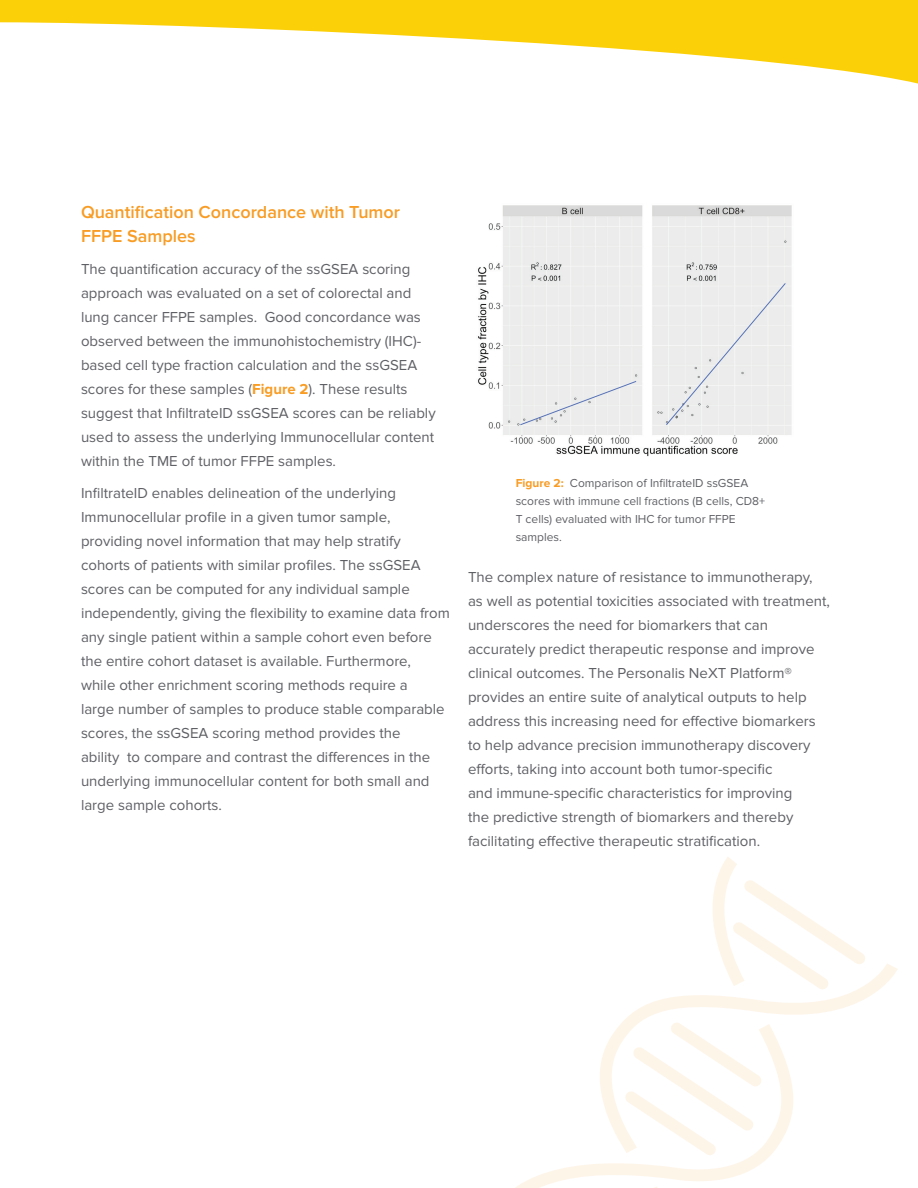
<style>
.page{position:relative;width:918px;height:1188px;background:#fff}
.page>*{position:absolute;margin:0;border:0;box-sizing:border-box;transform-origin:0 0}
.t1{font:600 18px/24px "Proxima Nova";color:#f89c24}
.t2{font:15px/24px "Proxima Nova";color:#5f6065}
.t3{font:12px/18px "Proxima Nova";color:#5f6065}
.s1{font-weight:700;color:#f89c24}
</style>
<div class="page">
<svg style="left:0;top:0;width:918px;height:84px"></svg>
<svg style="left:621px;top:964px;width:277px;height:60px"></svg>
<svg style="left:690px;top:857px;width:176px;height:133px"></svg>
<svg style="left:515px;top:1024px;width:278px;height:164px"></svg>
<img style="left:478px;top:205px;width:314px;height:252px">
<p class="t1" style="left:81px;top:200px;width:321px">Quantification Concordance with Tumor<br>FFPE Samples</p>
<p class="t2" style="left:81px;top:257px;width:356px">The quantification accuracy of the ssGSEA scoring approach was evaluated on a set of colorectal and lung cancer FFPE samples. Good concordance was observed between the immunohistochemistry (IHC)- based cell type fraction calculation and the ssGSEA scores for these samples (<span class="s1">Figure 2</span>). These results suggest that InfiltrateID ssGSEA scores can be reliably used to assess the underlying Immunocellular content within the TME of tumor FFPE samples.</p>
<p class="t2" style="left:81px;top:481px;width:370px">InfiltrateID enables delineation of the underlying Immunocellular profile in a given tumor sample, providing novel information that may help stratify cohorts of patients with similar profiles. The ssGSEA scores can be computed for any individual sample independently, giving the flexibility to examine data from any single patient within a sample cohort even before the entire cohort dataset is available. Furthermore,<br>while other enrichment scoring methods require a<br>large number of samples to produce stable comparable scores, the ssGSEA scoring method provides the<br>ability to compare and contrast the differences in the underlying immunocellular content for both small and large sample cohorts.</p>
<p class="t3" style="left:516px;top:474px;width:251px"><span class="s1">Figure 2:</span> Comparison of InfiltrateID ssGSEA scores with immune cell fractions (B cells, CD8+ T cells) evaluated with IHC for tumor FFPE samples.</p>
<p class="t2" style="left:468px;top:566px;width:364px">The complex nature of resistance to immunotherapy, as well as potential toxicities associated with treatment, underscores the need for biomarkers that can accurately predict therapeutic response and improve clinical outcomes. The Personalis NeXT Platform® provides an entire suite of analytical outputs to help address this increasing need for effective biomarkers to help advance precision immunotherapy discovery efforts, taking into account both tumor-specific<br>and immune-specific characteristics for improving<br>the predictive strength of biomarkers and thereby facilitating effective therapeutic stratification.</p>
</div>
